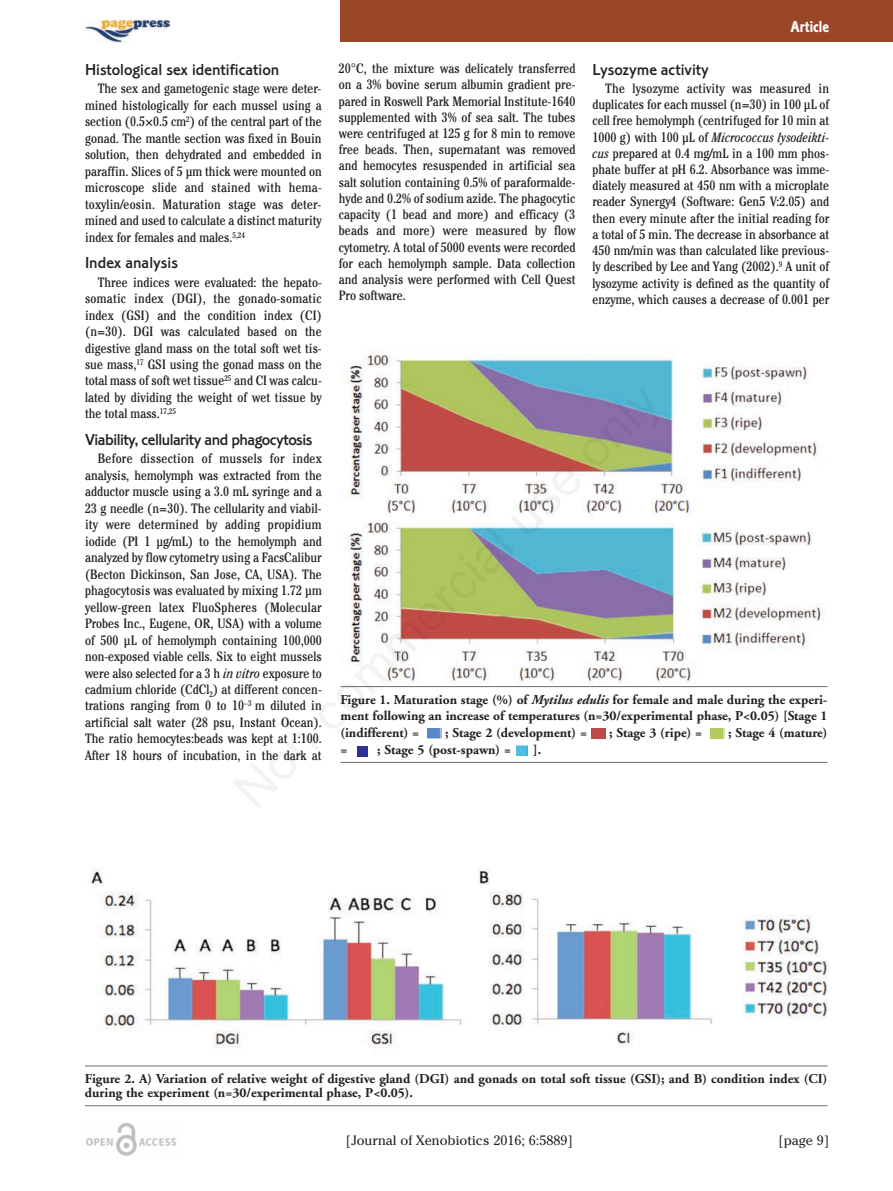
<style>
.page{position:relative;width:893px;height:1191px;background:#fff}
.page>*{position:absolute;margin:0;border:0;box-sizing:border-box;transform-origin:0 0}
.t1{font:16.5px "Corinthian Medium Plain";color:#231f20}
.t2{font:16.5px "Corinthian Medium Plain";letter-spacing:-.03em;color:#231f20}
.t3{font:16.5px "Corinthian Bold Condensed Plain";color:#fff}
.t4{font:condensed 13.5px/16.5px "Cheltenham";color:#231f20;text-align:justify}
.t5{font:700 13.5px/16.5px "Adobe Garamond";color:#231f20;text-align:justify}
.t6{font:13.5px "Cheltenham";color:#231f20}
.s1{font-style:italic}
</style>
<div class="page">
<div style="left:340px;top:0;width:553px;height:42px;background:#9a4728"></div>
<img style="left:86px;top:1123px;width:90px;height:33px">
<img style="left:85px;top:19px;width:85px;height:24px">
<hr style="left:341px;top:686px;width:486px;height:1px;background:#6c6d70">
<hr style="left:341px;top:762px;width:486px;height:1px;background:#6c6d70">
<img style="left:427px;top:728px;width:14px;height:10px">
<img style="left:591px;top:728px;width:14px;height:11px">
<img style="left:710px;top:728px;width:14px;height:11px">
<svg style="left:357px;top:746px;width:11px;height:10px"></svg>
<svg style="left:517px;top:745px;width:10px;height:10px"></svg>
<img style="left:345px;top:350px;width:478px;height:333px">
<hr style="left:85px;top:1065px;width:742px;height:1px;background:#6c6d70">
<hr style="left:85px;top:1105px;width:742px;height:1px;background:#6c6d70">
<img style="left:90px;top:868px;width:737px;height:180px">
<p class="t1" style="left:85px;top:64px;width:196px">Histological sex identification</p>
<p class="t4" style="left:85px;top:82px;width:238px;text-indent:13px">The sex and gametogenic stage were deter&shy;mined histologically for each mussel using a section (0.5×0.5 cm<sup>2</sup>) of the central part of the gonad. The mantle section was fixed in Bouin solution, then dehydrated and embedded in paraffin. Slices of 5 µm thick were mounted on microscope slide and stained with hema&shy;toxylin/eosin. Maturation stage was deter&shy;mined and used to calculate a distinct maturity index for females and males.<sup>5,24</sup></p>
<p class="t1" style="left:85px;top:257px;width:94px">Index analysis</p>
<p class="t4" style="left:85px;top:275px;width:238px;text-indent:13px">Three indices were evaluated: the hepato&shy;somatic index (DGI), the gonado-somatic index (GSI) and the condition index (CI) (n=30). DGI was calculated based on the digestive gland mass on the total soft wet tis&shy;sue mass,<sup>17</sup> GSI using the gonad mass on the total mass of soft wet tissue<sup>25</sup> and CI was calcu&shy;lated by dividing the weight of wet tissue by the total mass.<sup>17,25</sup></p>
<p class="t2" style="left:85px;top:434px;width:229px">Viability, cellularity and phagocytosis</p>
<p class="t4" style="left:85px;top:452px;width:238px;text-indent:13px">Before dissection of mussels for index analysis, hemolymph was extracted from the adductor muscle using a 3.0 mL syringe and a 23 g needle (n=30). The cellularity and viabil&shy;ity were determined by adding propidium iodide (PI 1 µg/mL) to the hemolymph and analyzed by flow cytometry using a FacsCalibur (Becton Dickinson, San Jose, CA, USA). The phagocytosis was evaluated by mixing 1.72 µm yellow-green latex FluoSpheres (Molecular Probes Inc., Eugene, OR, USA) with a volume of 500 µL of hemolymph containing 100,000 non-exposed viable cells. Six to eight mussels were also selected for a 3 h <span class="s1">in vitro</span> exposure to cadmium chloride (CdCl<sub>2</sub>) at different concen&shy;trations ranging from 0 to 10<sup>–3</sup> m diluted in artificial salt water (28 psu, Instant Ocean).<br>The ratio hemocytes:beads was kept at 1:100.<br>After 18 hours of incubation, in the dark at</p>
<p class="t3" style="left:790px;top:21px;width:40px">Article</p>
<p class="t4" style="left:339px;top:62px;width:238px">20°C, the mixture was delicately transferred on a 3% bovine serum albumin gradient pre&shy;pared in Roswell Park Memorial Institute-1640 supplemented with 3% of sea salt. The tubes were centrifuged at 125 g for 8 min to remove free beads. Then, supernatant was removed and hemocytes resuspended in artificial sea salt solution containing 0.5% of paraformalde&shy;hyde and 0.2% of sodium azide. The phagocytic capacity (1 bead and more) and efficacy (3 beads and more) were measured by flow cytometry. A total of 5000 events were recorded for each hemolymph sample. Data collection and analysis were performed with Cell Quest Pro software.</p>
<p class="t1" style="left:592px;top:64px;width:118px">Lysozyme activity</p>
<p class="t4" style="left:592px;top:82px;width:238px;text-indent:13px">The lysozyme activity was measured in duplicates for each mussel (n=30) in 100 µL of cell free hemolymph (centrifuged for 10 min at 1000 g) with 100 µL of <span class="s1">Micrococcus lysodeikti&shy;cus</span> prepared at 0.4 mg/mL in a 100 mm phos&shy;phate buffer at pH 6.2. Absorbance was imme&shy;diately measured at 450 nm with a microplate reader Synergy4 (Software: Gen5 V:2.05) and then every minute after the initial reading for a total of 5 min. The decrease in absorbance at 450 nm/min was than calculated like previous&shy;ly described by Lee and Yang (2002).<sup>9</sup> A unit of lysozyme activity is defined as the quantity of enzyme, which causes a decrease of 0.001 per</p>
<p class="t5" style="left:341px;top:692px;width:488px">Figure 1. Maturation stage (%) of <span class="s1">Mytilus edulis</span> for female and male during the experi&shy;ment following an increase of temperatures (n=30/experimental phase, P&lt;0.05) [Stage 1 (indifferent) =</p>
<p class="t5" style="left:445px;top:725px;width:143px">; Stage 2 (development) =</p>
<p class="t5" style="left:609px;top:725px;width:95px">; Stage 3 (ripe) =</p>
<p class="t5" style="left:728px;top:725px;width:101px">; Stage 4 (mature)</p>
<p class="t5" style="left:341px;top:742px;width:9px">=</p>
<p class="t5" style="left:377px;top:742px;width:135px">; Stage 5 (post-spawn) =</p>
<p class="t5" style="left:533px;top:742px;width:10px">].</p>
<p class="t5" style="left:85px;top:1073px;width:744px;line-height:13.5px">Figure 2. A) Variation of relative weight of digestive gland (DGI) and gonads on total soft tissue (GSI); and B) condition index (CI) during the experiment (n=30/experimental phase, P&lt;0.05).</p>
<p class="t6" style="left:346px;top:1132px;width:229px">[Journal of Xenobiotics 2016; 6:5889]</p>
<p class="t6" style="left:778px;top:1132px;width:52px">[page 9]</p>
</div>
